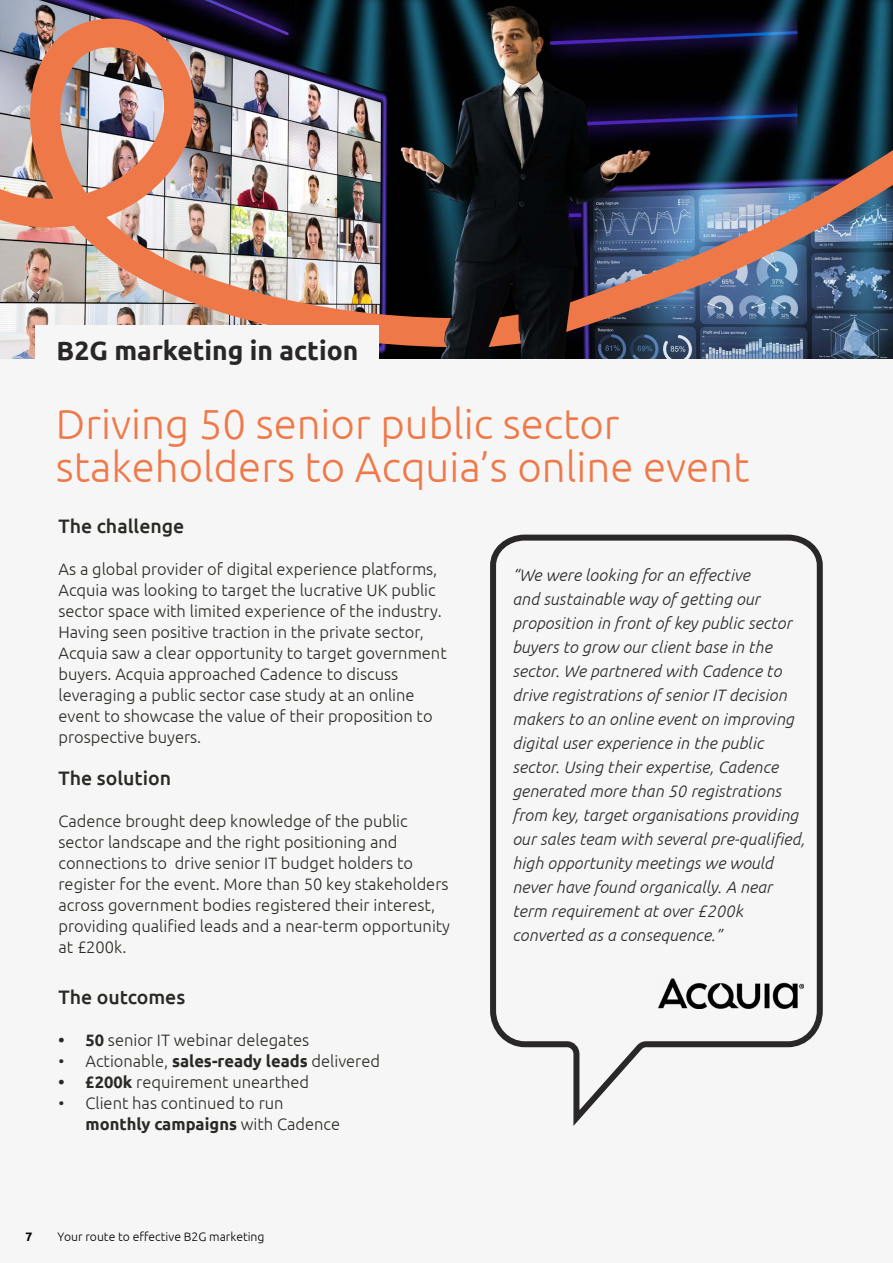
<style>
.page{position:relative;width:893px;height:1263px;background:#f6f6f6}
.page>*{position:absolute;margin:0;border:0;box-sizing:border-box;transform-origin:0 0}
.t1{font:300 42px/43.5px "Ubuntu";color:#ef7949}
.t2{font:700 26.4px "Ubuntu";color:#292626}
.t3{font:500 19.5px "Ubuntu";color:#292a25}
.t4{font:300 16.5px/21px "Ubuntu";color:#292a25}
.t5{font:italic 300 16.5px/24px "Ubuntu";letter-spacing:.01em;color:#292626}
.t6{font:300 12.15px "Ubuntu";color:#000}
.t7{font:700 12.15px "Ubuntu";color:#000}
.s1{font-weight:700}
</style>
<div class="page">
<img style="left:0;top:0;width:893px;height:358px">
<img style="left:0;top:12px;width:451px;height:335px">
<img style="left:566px;top:147px;width:327px;height:185px">
<svg style="left:489px;top:314px;width:32px;height:33px"></svg>
<svg style="left:490px;top:534px;width:333px;height:592px"></svg>
<div style="left:35px;top:325px;width:343px;height:52px;background:#f6f6f6"></div>
<h2 class="t2" style="left:57px;top:334px;width:303px">B2G marketing in action</h2>
<h1 class="t1" style="left:56px;top:401px;width:695px">Driving 50 senior public sector stakeholders to Acquia’s online event</h1>
<p class="t3" style="left:58px;top:514px;width:127px">The challenge</p>
<p class="t4" style="left:58px;top:558px;width:390px">As a global provider of digital experience platforms, Acquia was looking to target the lucrative UK public sector space with limited experience of the industry.<br>Having seen positive traction in the private sector, Acquia saw a clear opportunity to target government buyers. Acquia approached Cadence to discuss leveraging a public sector case study at an online event to showcase the value of their proposition to prospective buyers.</p>
<p class="t3" style="left:58px;top:766px;width:114px">The solution</p>
<p class="t4" style="left:58px;top:810px;width:393px">Cadence brought deep knowledge of the public sector landscape and the right positioning and connections to drive senior IT budget holders to register for the event. More than 50 key stakeholders across government bodies registered their interest, providing qualified leads and a near-term opportunity at £200k.</p>
<p class="t3" style="left:58px;top:985px;width:128px">The outcomes</p>
<p class="t4" style="left:58px;top:1029px;width:252px"><span class="s1">• 50</span> senior IT webinar delegates</p>
<p class="t4" style="left:58px;top:1050px;width:323px">• Actionable, <span class="s1">sales-ready leads</span> delivered</p>
<p class="t4" style="left:58px;top:1071px;width:252px"><span class="s1">• £200k</span> requirement unearthed</p>
<p class="t4" style="left:85px;top:1092px;width:256px;text-indent:-27px">• Client has continued to run <span class="s1">monthly campaigns</span> with Cadence</p>
<p class="t5" style="left:512px;top:563px;width:294px">“We were looking for an effective<br>and sustainable way of getting our proposition in front of key public sector buyers to grow our client base in the sector. We partnered with Cadence to drive registrations of senior IT decision makers to an online event on improving digital user experience in the public sector. Using their expertise, Cadence generated more than 50 registrations from key, target organisations providing our sales team with several pre-qualified, high opportunity meetings we would never have found organically. A near term requirement at over £200k converted as a consequence.”</p>
<p class="t7" style="left:25px;top:1229px;width:8px">7</p>
<p class="t6" style="left:58px;top:1229px;width:209px">Your route to effective B2G marketing</p>
</div>
